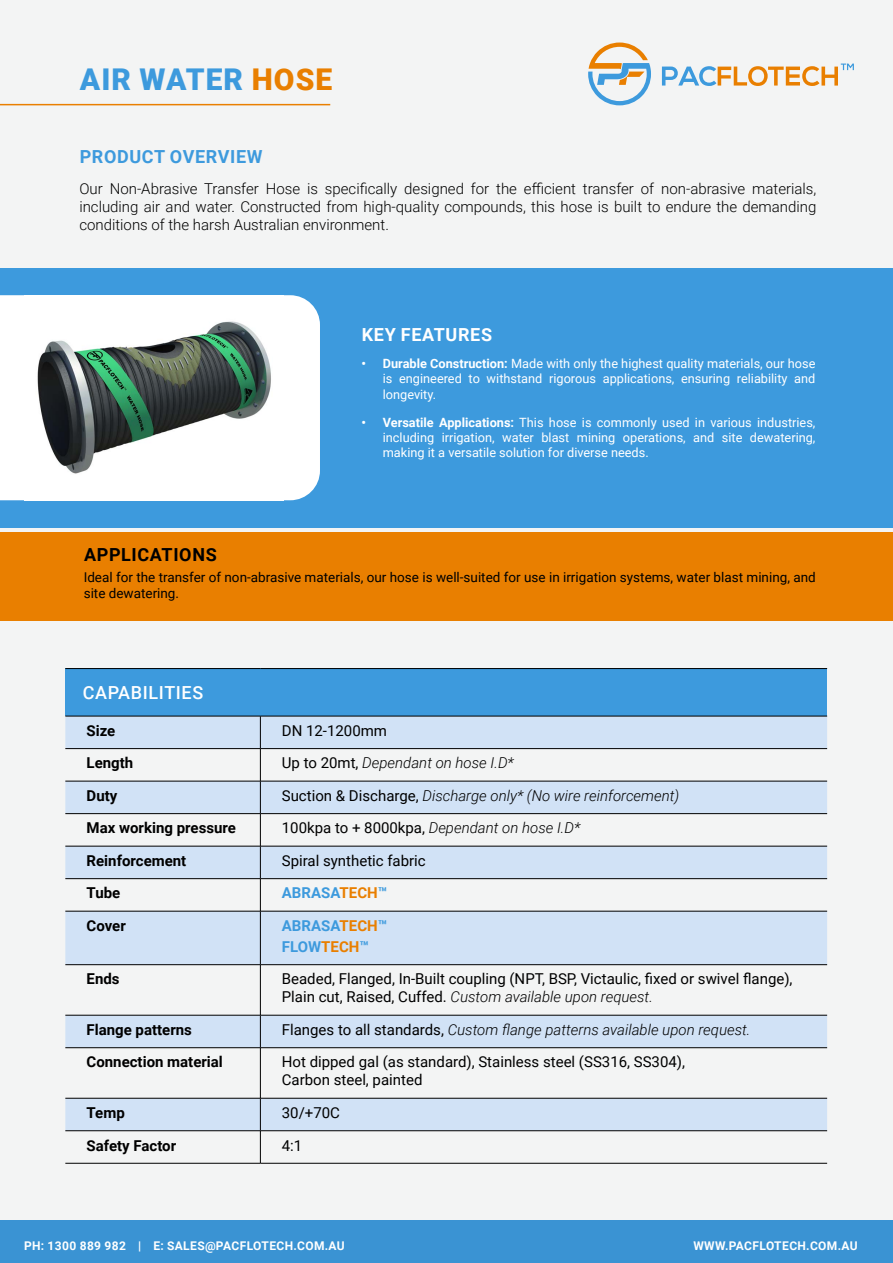
<style>
.page{position:relative;width:893px;height:1263px;background:#f3f4f4}
.page>*{position:absolute;margin:0;border:0;box-sizing:border-box;transform-origin:0 0}
.Heading_1_-_left{font:900 30px "Roboto";letter-spacing:.035em;color:#3d9add}
.Heading_1_-_left-2{font:700 18px "Roboto";letter-spacing:.035em;color:#3d9add}
.Heading_1_-_left-3{font:500 18px "Roboto";letter-spacing:.035em;color:#fff}
.Heading_1_-_left-4{font:700 18px "Roboto";letter-spacing:.035em;color:#000}
.Heading_1_-_left-5{font:700 18px "Roboto";letter-spacing:.035em;color:#fff}
.Body_text_1_-_center{font:15px/18px "Roboto";color:#000}
.Body_text_1_-_left{font:300 15px/18px "Roboto";color:#000;text-align:justify}
.Body_text_1_-_center-2{font:italic 300 15px "Roboto";color:#000}
.Body_text_1_-_left-2{font:700 15px "Roboto";color:#000}
.Body_text_1_-_center-3{font:700 15px "Roboto";color:#3d9add}
.Body_text_1_-_left-3{font:13.5px/16.2px "Roboto";color:#000}
.t1{font:12.75px/15.3px "Roboto";color:#fff;text-align:justify}
.Heading_1_-_left-6{font:700 12px "Roboto";letter-spacing:.035em;color:#fff}
.s1{color:#e97f00}
.s2{font-weight:700}
.s3{font-weight:400;font-style:normal}
.s4{font-weight:300;font-style:italic}
.s5{font-weight:900}
</style>
<div class="page">
<div style="left:0;top:268px;width:893px;height:260px;background:#3d9add"></div>
<div style="left:0;top:1220px;width:893px;height:43px;background:#3a93d3"></div>
<div style="left:0;top:533px;width:893px;height:88px;background:#e97f00"></div>
<hr style="left:0;top:104px;width:330px;height:1px;background:#e97f00">
<div style="left:0;top:295px;width:320px;height:205px;background:#fff"></div>
<img style="left:25px;top:295px;width:258px;height:205px">
<div style="left:65px;top:668px;width:762px;height:48px;background:#3d9add"></div>
<svg style="left:65px;top:717px;width:762px;height:413px;fill:#d1e2f6"></svg>
<hr style="left:65px;top:668px;width:195px;height:1px;background:#000">
<hr style="left:260px;top:668px;width:567px;height:1px;background:#000">
<hr style="left:65px;top:716px;width:195px;height:1px;background:#000">
<hr style="left:260px;top:716px;width:567px;height:1px;background:#000">
<hr style="left:260px;top:716px;width:1px;height:32px;background:#000">
<hr style="left:65px;top:748px;width:195px;height:1px;background:#000">
<hr style="left:260px;top:748px;width:567px;height:1px;background:#000">
<hr style="left:260px;top:749px;width:1px;height:32px;background:#000">
<hr style="left:65px;top:781px;width:195px;height:1px;background:#000">
<hr style="left:260px;top:781px;width:567px;height:1px;background:#000">
<hr style="left:260px;top:781px;width:1px;height:32px;background:#000">
<hr style="left:65px;top:813px;width:195px;height:1px;background:#000">
<hr style="left:260px;top:813px;width:567px;height:1px;background:#000">
<hr style="left:260px;top:814px;width:1px;height:32px;background:#000">
<hr style="left:65px;top:846px;width:195px;height:1px;background:#000">
<hr style="left:260px;top:846px;width:567px;height:1px;background:#000">
<hr style="left:260px;top:846px;width:1px;height:32px;background:#000">
<hr style="left:65px;top:878px;width:195px;height:1px;background:#000">
<hr style="left:260px;top:878px;width:567px;height:1px;background:#000">
<hr style="left:260px;top:879px;width:1px;height:32px;background:#000">
<hr style="left:65px;top:911px;width:195px;height:1px;background:#000">
<hr style="left:260px;top:911px;width:567px;height:1px;background:#000">
<hr style="left:260px;top:911px;width:1px;height:53px;background:#000">
<hr style="left:65px;top:964px;width:195px;height:1px;background:#000">
<hr style="left:260px;top:964px;width:567px;height:1px;background:#000">
<hr style="left:260px;top:965px;width:1px;height:50px;background:#000">
<hr style="left:65px;top:1015px;width:195px;height:1px;background:#000">
<hr style="left:260px;top:1015px;width:567px;height:1px;background:#000">
<hr style="left:260px;top:1015px;width:1px;height:32px;background:#000">
<hr style="left:65px;top:1047px;width:195px;height:1px;background:#000">
<hr style="left:260px;top:1047px;width:567px;height:1px;background:#000">
<hr style="left:260px;top:1048px;width:1px;height:50px;background:#000">
<hr style="left:65px;top:1098px;width:195px;height:1px;background:#000">
<hr style="left:260px;top:1098px;width:567px;height:1px;background:#000">
<hr style="left:260px;top:1098px;width:1px;height:32px;background:#000">
<hr style="left:65px;top:1130px;width:195px;height:1px;background:#000">
<hr style="left:260px;top:1130px;width:567px;height:1px;background:#000">
<hr style="left:260px;top:1131px;width:1px;height:32px;background:#000">
<hr style="left:65px;top:1163px;width:195px;height:1px;background:#000">
<hr style="left:260px;top:1163px;width:567px;height:1px;background:#000">
<svg style="left:588px;top:43px;width:63px;height:62px"></svg>
<svg style="left:662px;top:64px;width:192px;height:22px"></svg>
<p class="Heading_1_-_left" style="left:80px;top:58px;width:254px">AIR WATER <span class="s1">HOSE</span></p>
<p class="Heading_1_-_left-2" style="left:80px;top:144px;width:184px">PRODUCT OVERVIEW</p>
<p class="Body_text_1_-_left" style="left:79px;top:179px;width:739px">Our Non-Abrasive Transfer Hose is specifically designed for the efficient transfer of non-abrasive materials, including air and water. Constructed from high-quality compounds, this hose is built to endure the demanding conditions of the harsh Australian environment.</p>
<p class="Heading_1_-_left-4" style="left:84px;top:542px;width:134px">APPLICATIONS</p>
<p class="Heading_1_-_left-5" style="left:362px;top:322px;width:132px">KEY FEATURES</p>
<p class="t1" style="left:383px;top:355px;width:434px;text-indent:-21px"><span class="s2">• Durable Construction:</span> Made with only the highest quality materials, our hose is engineered to withstand rigorous applications, ensuring reliability and longevity.</p>
<p class="t1" style="left:383px;top:414px;width:434px;text-indent:-21px"><span class="s2">• Versatile Applications:</span> This hose is commonly used in various industries, including irrigation, water blast mining operations, and site dewatering, making it a versatile solution for diverse needs.</p>
<p class="Body_text_1_-_left-3" style="left:84px;top:569px;width:734px">Ideal for the transfer of non-abrasive materials, our hose is well-suited for use in irrigation systems, water blast mining, and site dewatering.</p>
<p class="Heading_1_-_left-3" style="left:83px;top:680px;width:122px">CAPABILITIES</p>
<p class="Body_text_1_-_left-2" style="left:87px;top:720px;width:30px">Size</p>
<p class="Body_text_1_-_center" style="left:282px;top:721px;width:107px">DN 12-1200mm</p>
<p class="Body_text_1_-_left-2" style="left:87px;top:752px;width:48px">Length</p>
<p class="Body_text_1_-_center-2" style="left:282px;top:752px;width:234px"><span class="s3">Up to 20mt,</span> Dependant on hose I.D*</p>
<p class="Body_text_1_-_left-2" style="left:87px;top:785px;width:32px">Duty</p>
<p class="Body_text_1_-_center-2" style="left:282px;top:785px;width:399px"><span class="s3">Suction &amp; Discharge,</span> Discharge only* (No wire reinforcement)</p>
<p class="Body_text_1_-_left-2" style="left:87px;top:817px;width:151px">Max working pressure</p>
<p class="Body_text_1_-_center-2" style="left:282px;top:817px;width:300px"><span class="s3">100kpa to + 8000kpa,</span> Dependant on hose I.D*</p>
<p class="Body_text_1_-_left-2" style="left:87px;top:850px;width:101px">Reinforcement</p>
<p class="Body_text_1_-_center" style="left:282px;top:851px;width:145px">Spiral synthetic fabric</p>
<p class="Body_text_1_-_left-2" style="left:87px;top:882px;width:35px">Tube</p>
<p class="Body_text_1_-_center-3" style="left:282px;top:882px;width:107px">ABRASA<span class="s1">TECH</span>™</p>
<p class="Body_text_1_-_left-2" style="left:87px;top:915px;width:41px">Cover</p>
<p class="Body_text_1_-_center-3" style="left:282px;top:915px;width:107px">ABRASA<span class="s1">TECH</span>™</p>
<p class="Body_text_1_-_center-3" style="left:282px;top:936px;width:89px">FLOW<span class="s1">TECH</span>™</p>
<p class="Body_text_1_-_left-2" style="left:87px;top:968px;width:34px">Ends</p>
<p class="Body_text_1_-_center" style="left:282px;top:969px;width:512px">Beaded, Flanged, In-Built coupling (NPT, BSP, Victaulic, fixed or swivel flange),<br>Plain cut, Raised, Cuffed. <span class="s4">Custom available upon request.</span></p>
<p class="Body_text_1_-_left-2" style="left:87px;top:1019px;width:107px">Flange patterns</p>
<p class="Body_text_1_-_center-2" style="left:282px;top:1019px;width:470px"><span class="s3">Flanges to all standards,</span> Custom flange patterns available upon request.</p>
<p class="Body_text_1_-_left-2" style="left:87px;top:1051px;width:138px">Connection material</p>
<p class="Body_text_1_-_center" style="left:282px;top:1052px;width:405px">Hot dipped gal (as standard), Stainless steel (SS316, SS304),</p>
<p class="Body_text_1_-_center" style="left:282px;top:1070px;width:142px">Carbon steel, painted</p>
<p class="Body_text_1_-_left-2" style="left:87px;top:1102px;width:40px">Temp</p>
<p class="Body_text_1_-_center" style="left:282px;top:1103px;width:60px">30/+70C</p>
<p class="Body_text_1_-_left-2" style="left:87px;top:1135px;width:91px">Safety Factor</p>
<p class="Body_text_1_-_center" style="left:282px;top:1135px;width:22px">4:1</p>
<p class="Heading_1_-_left-6" style="left:24px;top:1238px;width:322px">PH: 1300 889 982 <span class="s5">|</span> E: SALES@PACFLOTECH.COM.AU</p>
<p class="Heading_1_-_left-6" style="left:693px;top:1238px;width:166px">WWW.PACFLOTECH.COM.AU</p>
</div>
